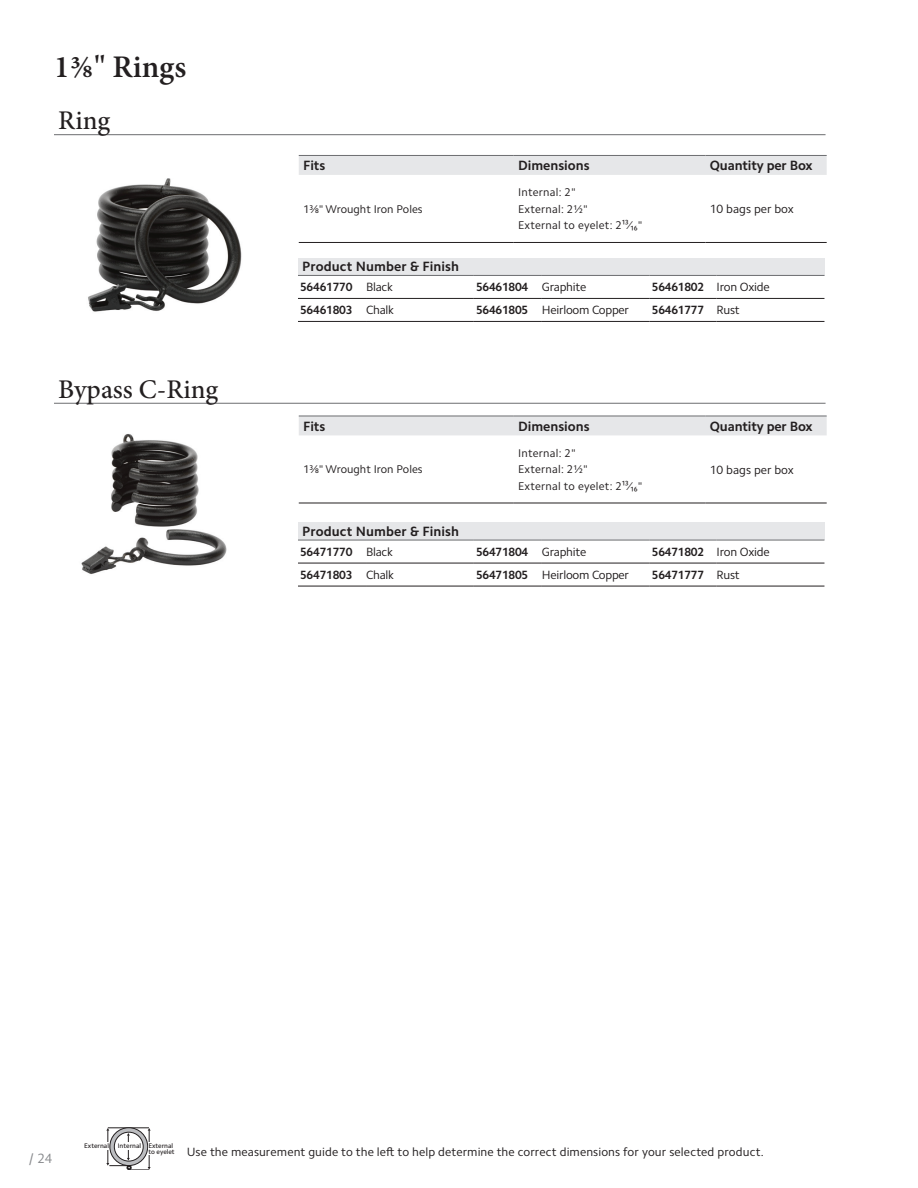
<style>
.page{position:relative;width:918px;height:1188px;background:#fff}
.page>*{position:absolute;margin:0;border:0;box-sizing:border-box;transform-origin:0 0}
.t1{font:600 31.5px "Minion Pro";color:#231f20}
.t2{font:500 27px "Minion Pro";color:#231f20}
.t3{font:700 13.5px "Camphor Std";color:#231f20}
.t4{font:13.5px "Camphor Std";color:#888a8d}
.t5{font:12px "Camphor Std";color:#231f20}
.t6{font:700 12px "Camphor Std";letter-spacing:-.02em;color:#231f20}
.t7{font:12px "Camphor Std";letter-spacing:-.02em;color:#231f20}
.t8{font:11.25px "Camphor Std";letter-spacing:.02em;color:#231f20}
.t9{font:11.25px "Camphor Std";color:#231f20}
.t10{font:500 6.6px/5.6px "Camphor Std";color:#231f20}
</style>
<div class="page">
<hr style="left:54px;top:134px;width:772px;height:1px;background:#6c6d70">
<hr style="left:54px;top:403px;width:772px;height:1px;background:#6c6d70">
<div style="left:298px;top:258px;width:526px;height:17px;background:#e6e7e9"></div>
<hr style="left:298px;top:275px;width:68px;height:1px;background:#6c6d70">
<hr style="left:366px;top:275px;width:108px;height:1px;background:#6c6d70">
<hr style="left:474px;top:275px;width:68px;height:1px;background:#6c6d70">
<hr style="left:542px;top:275px;width:108px;height:1px;background:#6c6d70">
<hr style="left:650px;top:275px;width:67px;height:1px;background:#6c6d70">
<hr style="left:717px;top:275px;width:107px;height:1px;background:#6c6d70">
<hr style="left:298px;top:298px;width:68px;height:1px;background:#231f20">
<hr style="left:366px;top:298px;width:108px;height:1px;background:#231f20">
<hr style="left:474px;top:298px;width:68px;height:1px;background:#231f20">
<hr style="left:542px;top:298px;width:108px;height:1px;background:#231f20">
<hr style="left:650px;top:298px;width:67px;height:1px;background:#231f20">
<hr style="left:717px;top:298px;width:107px;height:1px;background:#231f20">
<hr style="left:298px;top:321px;width:68px;height:1px;background:#231f20">
<hr style="left:366px;top:321px;width:108px;height:1px;background:#231f20">
<hr style="left:474px;top:321px;width:68px;height:1px;background:#231f20">
<hr style="left:542px;top:321px;width:108px;height:1px;background:#231f20">
<hr style="left:650px;top:321px;width:67px;height:1px;background:#231f20">
<hr style="left:717px;top:321px;width:107px;height:1px;background:#231f20">
<div style="left:298px;top:522px;width:526px;height:18px;background:#e6e7e9"></div>
<hr style="left:298px;top:540px;width:68px;height:1px;background:#6c6d70">
<hr style="left:366px;top:540px;width:108px;height:1px;background:#6c6d70">
<hr style="left:474px;top:540px;width:68px;height:1px;background:#6c6d70">
<hr style="left:542px;top:540px;width:108px;height:1px;background:#6c6d70">
<hr style="left:650px;top:540px;width:67px;height:1px;background:#6c6d70">
<hr style="left:717px;top:540px;width:107px;height:1px;background:#6c6d70">
<hr style="left:298px;top:563px;width:68px;height:1px;background:#231f20">
<hr style="left:366px;top:563px;width:108px;height:1px;background:#231f20">
<hr style="left:474px;top:563px;width:68px;height:1px;background:#231f20">
<hr style="left:542px;top:563px;width:108px;height:1px;background:#231f20">
<hr style="left:650px;top:563px;width:67px;height:1px;background:#231f20">
<hr style="left:717px;top:563px;width:107px;height:1px;background:#231f20">
<hr style="left:298px;top:586px;width:68px;height:1px;background:#231f20">
<hr style="left:366px;top:586px;width:108px;height:1px;background:#231f20">
<hr style="left:474px;top:586px;width:68px;height:1px;background:#231f20">
<hr style="left:542px;top:586px;width:108px;height:1px;background:#231f20">
<hr style="left:650px;top:586px;width:67px;height:1px;background:#231f20">
<hr style="left:717px;top:586px;width:107px;height:1px;background:#231f20">
<svg style="left:106px;top:1128px;width:45px;height:42px"></svg>
<div style="left:116px;top:1142px;width:14px;height:8px;background:#fff"></div>
<img style="left:88px;top:178px;width:154px;height:134px">
<img style="left:81px;top:434px;width:146px;height:140px">
<div style="left:299px;top:156px;width:528px;height:19px;background:#e6e7e9"></div>
<hr style="left:299px;top:155px;width:215px;height:1px;background:#6c6d70">
<hr style="left:514px;top:155px;width:191px;height:1px;background:#6c6d70">
<hr style="left:705px;top:155px;width:122px;height:1px;background:#6c6d70">
<hr style="left:299px;top:242px;width:215px;height:1px;background:#231f20">
<hr style="left:514px;top:242px;width:191px;height:1px;background:#231f20">
<hr style="left:705px;top:242px;width:122px;height:1px;background:#231f20">
<div style="left:299px;top:417px;width:528px;height:18px;background:#e6e7e9"></div>
<hr style="left:299px;top:416px;width:215px;height:1px;background:#6c6d70">
<hr style="left:514px;top:416px;width:191px;height:1px;background:#6c6d70">
<hr style="left:705px;top:416px;width:122px;height:1px;background:#6c6d70">
<hr style="left:299px;top:503px;width:215px;height:1px;background:#231f20">
<hr style="left:514px;top:503px;width:191px;height:1px;background:#231f20">
<hr style="left:705px;top:503px;width:122px;height:1px;background:#231f20">
<p class="t1" style="left:54px;top:45px;width:134px">1⅜" Rings</p>
<p class="t2" style="left:58px;top:103px;width:53px">Ring</p>
<p class="t2" style="left:58px;top:371px;width:161px">Bypass C-Ring</p>
<p class="t3" style="left:303px;top:158px;width:24px">Fits</p>
<p class="t3" style="left:518px;top:158px;width:73px">Dimensions</p>
<p class="t3" style="left:710px;top:158px;width:104px">Quantity per Box</p>
<p class="t9" style="left:303px;top:202px;width:121px">1⅜" Wrought Iron Poles</p>
<p class="t8" style="left:518px;top:186px;width:59px">Internal: 2"</p>
<p class="t8" style="left:518px;top:202px;width:71px">External: 2½"</p>
<p class="t8" style="left:518px;top:219px;width:126px">External to eyelet: 2¹³⁄₁₆"</p>
<p class="t5" style="left:710px;top:202px;width:85px">10 bags per box</p>
<p class="t3" style="left:302px;top:259px;width:158px">Product Number &amp; Finish</p>
<p class="t6" style="left:300px;top:280px;width:54px">56461770</p>
<p class="t5" style="left:366px;top:280px;width:28px">Black</p>
<p class="t6" style="left:476px;top:280px;width:54px">56461804</p>
<p class="t7" style="left:542px;top:280px;width:46px">Graphite</p>
<p class="t6" style="left:652px;top:280px;width:54px">56461802</p>
<p class="t7" style="left:717px;top:280px;width:54px">Iron Oxide</p>
<p class="t6" style="left:300px;top:303px;width:54px">56461803</p>
<p class="t5" style="left:366px;top:303px;width:30px">Chalk</p>
<p class="t6" style="left:476px;top:303px;width:54px">56461805</p>
<p class="t7" style="left:542px;top:303px;width:89px">Heirloom Copper</p>
<p class="t6" style="left:652px;top:303px;width:54px">56461777</p>
<p class="t5" style="left:717px;top:303px;width:25px">Rust</p>
<p class="t3" style="left:303px;top:418px;width:24px">Fits</p>
<p class="t3" style="left:518px;top:418px;width:73px">Dimensions</p>
<p class="t3" style="left:710px;top:418px;width:104px">Quantity per Box</p>
<p class="t9" style="left:303px;top:463px;width:121px">1⅜" Wrought Iron Poles</p>
<p class="t8" style="left:518px;top:446px;width:59px">Internal: 2"</p>
<p class="t8" style="left:518px;top:463px;width:71px">External: 2½"</p>
<p class="t8" style="left:518px;top:479px;width:126px">External to eyelet: 2¹³⁄₁₆"</p>
<p class="t5" style="left:710px;top:462px;width:85px">10 bags per box</p>
<p class="t3" style="left:302px;top:524px;width:158px">Product Number &amp; Finish</p>
<p class="t6" style="left:300px;top:545px;width:54px">56471770</p>
<p class="t5" style="left:366px;top:545px;width:28px">Black</p>
<p class="t6" style="left:476px;top:545px;width:54px">56471804</p>
<p class="t7" style="left:542px;top:545px;width:46px">Graphite</p>
<p class="t6" style="left:652px;top:545px;width:54px">56471802</p>
<p class="t7" style="left:717px;top:545px;width:54px">Iron Oxide</p>
<p class="t6" style="left:300px;top:568px;width:54px">56471803</p>
<p class="t5" style="left:366px;top:568px;width:30px">Chalk</p>
<p class="t6" style="left:476px;top:568px;width:54px">56471805</p>
<p class="t7" style="left:542px;top:568px;width:89px">Heirloom Copper</p>
<p class="t6" style="left:652px;top:568px;width:54px">56471777</p>
<p class="t5" style="left:717px;top:568px;width:25px">Rust</p>
<p class="t4" style="left:29px;top:1150px;width:25px">/ 24</p>
<p class="t10" style="left:84px;top:1143px;width:26px">External</p>
<p class="t10" style="left:118px;top:1143px;width:25px">Internal</p>
<p class="t10" style="left:148px;top:1143px;width:28px">External to eyelet</p>
<p class="t5" style="left:187px;top:1145px;width:579px">Use the measurement guide to the left to help determine the correct dimensions for your selected product.</p>
</div>
